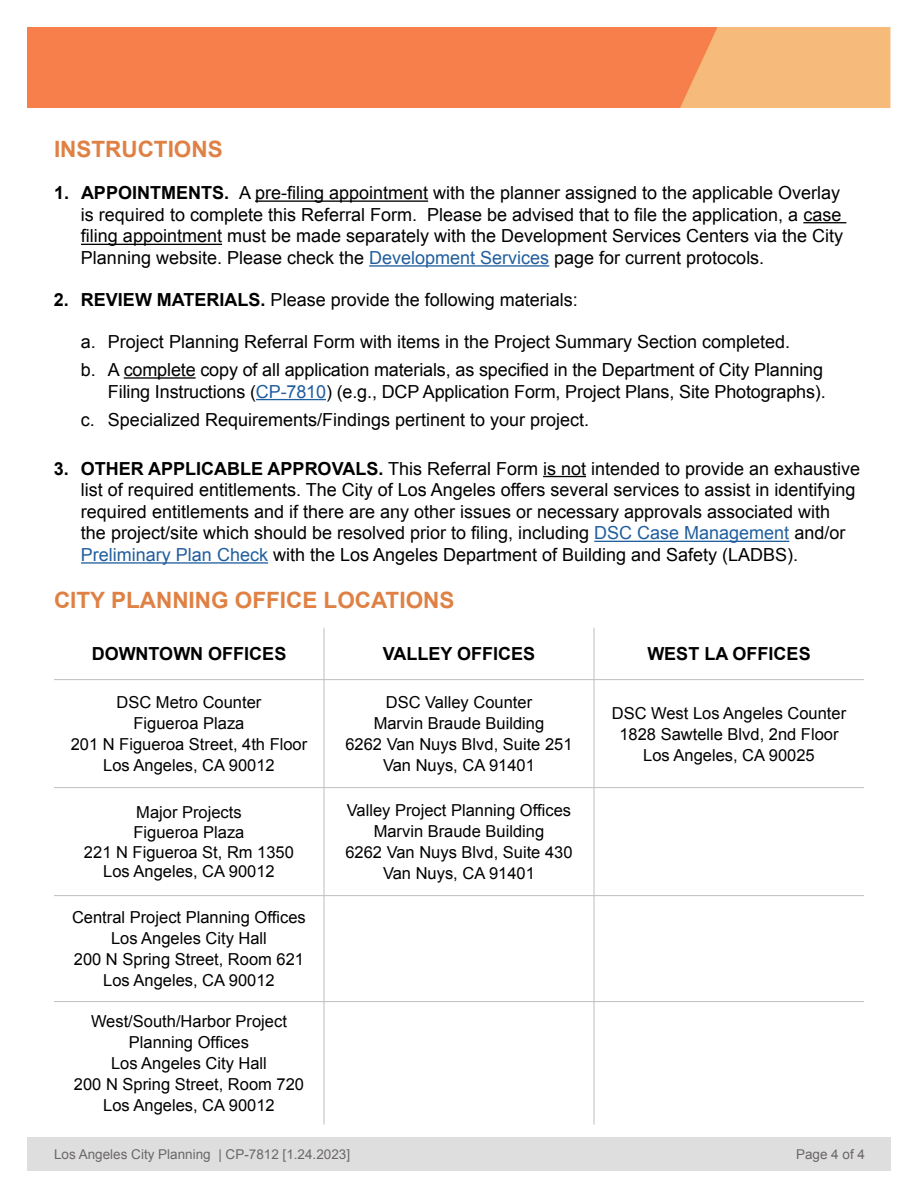
<style>
.page{position:relative;width:918px;height:1188px;background:#fff}
.page>*{position:absolute;margin:0;border:0;box-sizing:border-box;transform-origin:0 0}
.t1{font:700 22.5px "Arial";color:#df8144}
.t2{font:18px/21.6px "Arial";color:#000}
.t3{font:700 18px "Arial";color:#000}
.t4{font:16.5px/21px "Arial";color:#000;text-align:center}
.t5{font:13.5px "Arial";color:#6b6768}
.s1{font-weight:700}
.s2{color:#215e9e}
</style>
<div class="page">
<div style="left:27px;top:1137px;width:864px;height:33px;background:#dededf"></div>
<img style="left:27px;top:27px;width:864px;height:81px">
<hr style="left:255px;top:200px;width:173px;height:2px;background:#000">
<hr style="left:803px;top:222px;width:43px;height:1px;background:#000">
<hr style="left:81px;top:244px;width:141px;height:1px;background:#000">
<hr style="left:369px;top:265px;width:180px;height:2px;background:#215e9e">
<hr style="left:124px;top:377px;width:72px;height:2px;background:#000">
<hr style="left:256px;top:399px;width:70px;height:1px;background:#215e9e">
<hr style="left:543px;top:476px;width:43px;height:1px;background:#000">
<hr style="left:594px;top:541px;width:195px;height:1px;background:#215e9e">
<hr style="left:81px;top:562px;width:187px;height:2px;background:#215e9e">
<hr style="left:324px;top:628px;width:1px;height:51px;background:#bdbebf">
<hr style="left:594px;top:628px;width:1px;height:51px;background:#bdbebf">
<hr style="left:54px;top:679px;width:270px;height:1px;background:#bdbebf">
<hr style="left:324px;top:679px;width:270px;height:1px;background:#bdbebf">
<hr style="left:324px;top:680px;width:1px;height:107px;background:#bdbebf">
<hr style="left:594px;top:679px;width:270px;height:1px;background:#bdbebf">
<hr style="left:594px;top:680px;width:1px;height:107px;background:#bdbebf">
<hr style="left:54px;top:787px;width:270px;height:1px;background:#bdbebf">
<hr style="left:324px;top:787px;width:270px;height:1px;background:#bdbebf">
<hr style="left:324px;top:788px;width:1px;height:107px;background:#bdbebf">
<hr style="left:594px;top:787px;width:270px;height:1px;background:#bdbebf">
<hr style="left:594px;top:788px;width:1px;height:107px;background:#bdbebf">
<hr style="left:54px;top:895px;width:270px;height:1px;background:#bdbebf">
<hr style="left:324px;top:895px;width:270px;height:1px;background:#bdbebf">
<hr style="left:324px;top:896px;width:1px;height:105px;background:#bdbebf">
<hr style="left:594px;top:895px;width:270px;height:1px;background:#bdbebf">
<hr style="left:594px;top:896px;width:1px;height:105px;background:#bdbebf">
<hr style="left:54px;top:1001px;width:270px;height:1px;background:#bdbebf">
<hr style="left:324px;top:1001px;width:270px;height:1px;background:#bdbebf">
<hr style="left:324px;top:1002px;width:1px;height:123px;background:#bdbebf">
<hr style="left:594px;top:1001px;width:270px;height:1px;background:#bdbebf">
<hr style="left:594px;top:1002px;width:1px;height:123px;background:#bdbebf">
<p class="t1" style="left:54px;top:135px;width:170px">INSTRUCTIONS</p>
<p class="t2" style="left:81px;top:182px;width:764px;text-indent:-27px"><span class="s1">1. APPOINTMENTS.</span> A pre-filing appointment with the planner assigned to the applicable Overlay is required to complete this Referral Form. Please be advised that to file the application, a case filing appointment must be made separately with the Development Services Centers via the City Planning website. Please check the <span class="s2">Development Services</span> page for current protocols.</p>
<p class="t2" style="left:54px;top:289px;width:525px"><span class="s1">2. REVIEW MATERIALS.</span> Please provide the following materials:</p>
<p class="t2" style="left:81px;top:327px;width:744px;line-height:28.3px">a. Project Planning Referral Form with items in the Project Summary Section completed.<br>b. A complete copy of all application materials, as specified in the Department of City Planning</p>
<p class="t2" style="left:81px;top:377px;width:746px;line-height:28.3px;text-indent:27px">Filing Instructions (<span class="s2">CP-7810</span>) (e.g., DCP Application Form, Project Plans, Site Photographs). c. Specialized Requirements/Findings pertinent to your project.</p>
<p class="t2" style="left:81px;top:458px;width:781px;text-indent:-27px"><span class="s1">3. OTHER APPLICABLE APPROVALS.</span> This Referral Form is not intended to provide an exhaustive list of required entitlements. The City of Los Angeles offers several services to assist in identifying required entitlements and if there are any other issues or necessary approvals associated with<br>the project/site which should be resolved prior to filing, including <span class="s2">DSC Case Management</span> and/or <span class="s2">Preliminary Plan Check</span> with the Los Angeles Department of Building and Safety (LADBS).</p>
<p class="t1" style="left:54px;top:586px;width:402px">CITY PLANNING OFFICE LOCATIONS</p>
<p class="t3" style="left:92px;top:642px;width:196px">DOWNTOWN OFFICES</p>
<p class="t3" style="left:383px;top:642px;width:154px">VALLEY OFFICES</p>
<p class="t3" style="left:647px;top:642px;width:165px">WEST LA OFFICES</p>
<p class="t4" style="left:71px;top:692px;width:238px">DSC Metro Counter<br>Figueroa Plaza<br>201 N Figueroa Street, 4th Floor<br>Los Angeles, CA 90012</p>
<p class="t4" style="left:345px;top:692px;width:229px">DSC Valley Counter<br>Marvin Braude Building<br>6262 Van Nuys Blvd, Suite 251<br>Van Nuys, CA 91401</p>
<p class="t4" style="left:612px;top:703px;width:236px">DSC West Los Angeles Counter<br>1828 Sawtelle Blvd, 2nd Floor<br>Los Angeles, CA 90025</p>
<p class="t4" style="left:84px;top:802px;width:212px;line-height:19.8px">Major Projects<br>Figueroa Plaza<br>221 N Figueroa St, Rm 1350<br>Los Angeles, CA 90012</p>
<p class="t4" style="left:345px;top:800px;width:229px">Valley Project Planning Offices<br>Marvin Braude Building<br>6262 Van Nuys Blvd, Suite 430<br>Van Nuys, CA 91401</p>
<p class="t4" style="left:72px;top:907px;width:235px">Central Project Planning Offices<br>Los Angeles City Hall<br>200 N Spring Street, Room 621<br>Los Angeles, CA 90012</p>
<p class="t4" style="left:74px;top:1011px;width:232px">West/South/Harbor Project<br>Planning Offices<br>Los Angeles City Hall<br>200 N Spring Street, Room 720<br>Los Angeles, CA 90012</p>
<p class="t5" style="left:54px;top:1145px;width:298px">Los Angeles City Planning | CP-7812 [1.24.2023]</p>
<p class="t5" style="left:796px;top:1145px;width:71px">Page 4 of 4</p>
</div>
